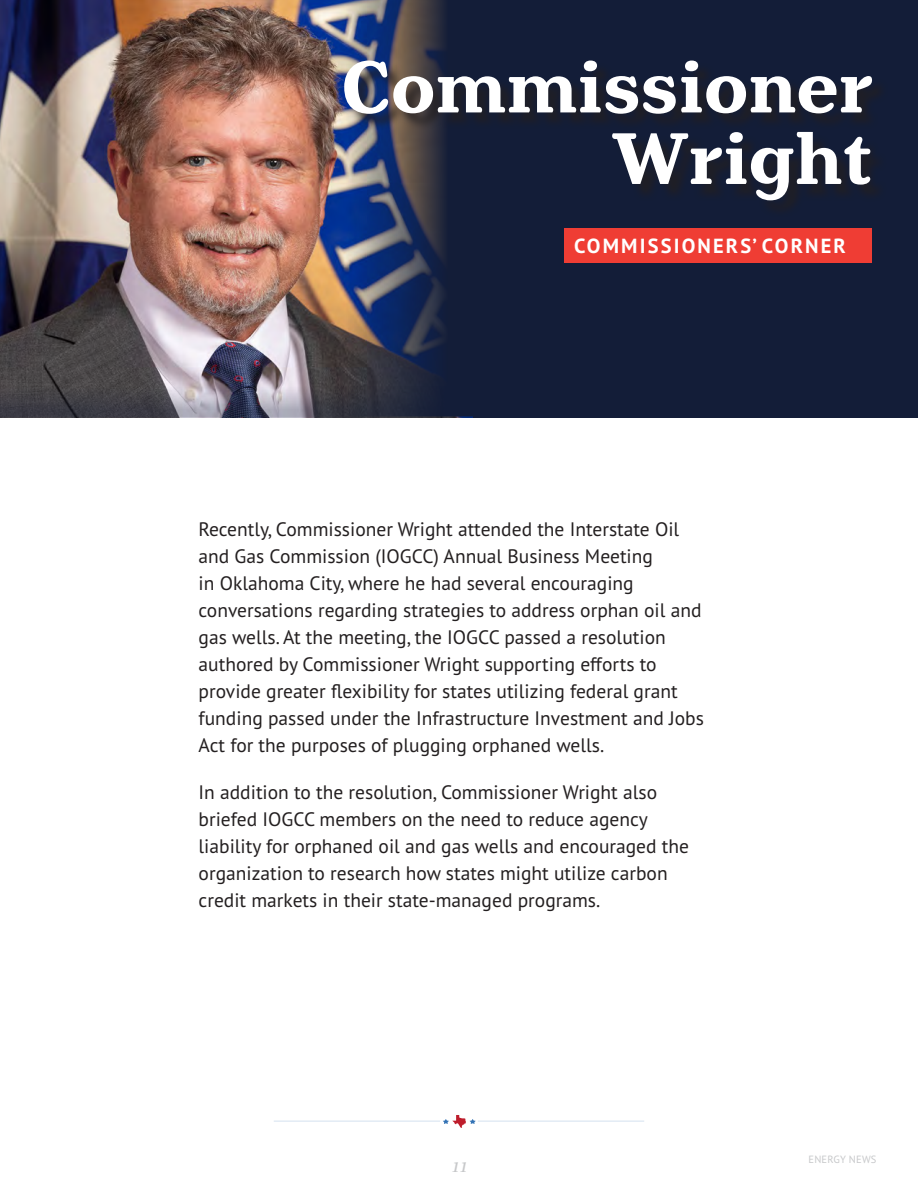
<style>
.page{position:relative;width:918px;height:1188px;background:#fff}
.page>*{position:absolute;margin:0;border:0;box-sizing:border-box;transform-origin:0 0}
.t1{font:700 77.1px/71.6px "Henriette";letter-spacing:.025em;color:#fff;text-align:right}
.t2{font:700 20.4px "PT Sans Pro";letter-spacing:.105em;color:#fff}
.t3{font:19.5px/27px "PT Sans Pro";color:#231f20}
.t4{font:italic 18px "Lucida Calligraphy";color:#c7c8ca}
.t5{font:10.5px "PT Sans Pro";letter-spacing:.02em;color:#c7c8ca}
</style>
<div class="page">
<img style="left:0;top:0;width:918px;height:418px">
<img style="left:261px;top:0;width:225px;height:366px">
<svg style="left:0;top:366px;width:615px;height:52px;background:#434554"></svg>
<div style="left:346px;top:62px;width:543px;height:155px;background:#231f20;opacity:.75"></div>
<div style="left:564px;top:228px;width:308px;height:34px;background:#ef3d34"></div>
<hr style="left:274px;top:1121px;width:166px;height:1px;background:#c0d3e8">
<hr style="left:478px;top:1121px;width:166px;height:1px;background:#c0d3e8">
<svg style="left:443px;top:1115px;width:33px;height:13px"></svg>
<p class="t1" style="left:342px;top:53px;width:532px">Commissioner<br>Wright</p>
<p class="t2" style="left:574px;top:232px;width:273px">COMMISSIONERS’ CORNER</p>
<p class="t3" style="left:199px;top:515px;width:507px">Recently, Commissioner Wright attended the Interstate Oil and Gas Commission (IOGCC) Annual Business Meeting<br>in Oklahoma City, where he had several encouraging conversations regarding strategies to address orphan oil and gas wells. At the meeting, the IOGCC passed a resolution authored by Commissioner Wright supporting efforts to provide greater flexibility for states utilizing federal grant funding passed under the Infrastructure Investment and Jobs Act for the purposes of plugging orphaned wells.</p>
<p class="t3" style="left:199px;top:778px;width:492px">In addition to the resolution, Commissioner Wright also briefed IOGCC members on the need to reduce agency liability for orphaned oil and gas wells and encouraged the organization to research how states might utilize carbon credit markets in their state-managed programs.</p>
<p class="t4" style="left:451px;top:1155px;width:17px">11</p>
<p class="t5" style="left:809px;top:1153px;width:69px">ENERGY NEWS</p>
</div>
